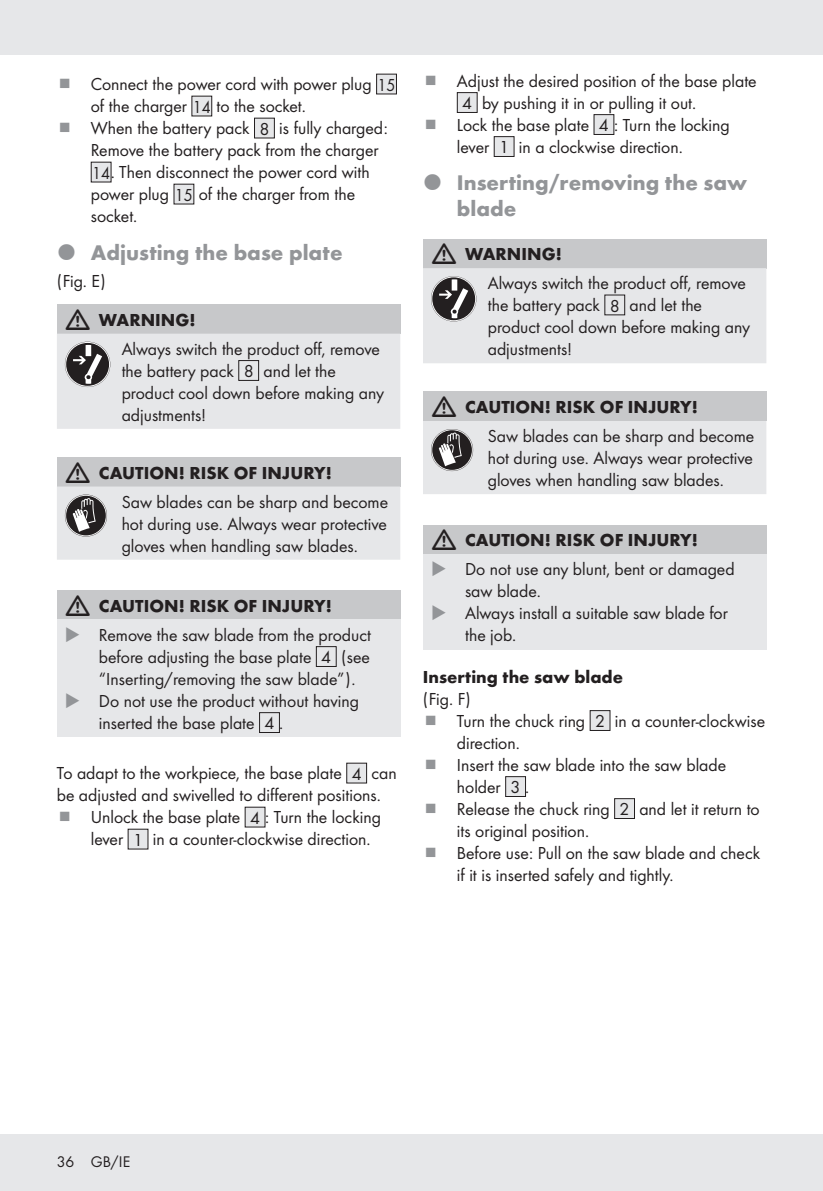
<style>
.page{position:relative;width:823px;height:1191px;background:#fff}
.page>*{position:absolute;margin:0;border:0;box-sizing:border-box;transform-origin:0 0}
.t1{font:700 22px/26px "Futura";color:#939598}
.Body{font:18px/22px "Futura Boo";color:#231f20}
.Headline-03{font:700 18px "Futura";color:#231f20}
.Body_SB{font:18px/22px "Futura Boo";color:#231f20}
.Boxed_Numbers__1_Dig{font:18px "Futura Boo";color:#231f20}
.Boxed_Numbers__2_Dig{font:18px "Futura Boo";color:#231f20;scale:.9 1}
.t2{font:16px "Futura Boo";color:#231f20}
.s1{color:#939598}
</style>
<div class="page">
<div style="left:0;top:1134px;width:822px;height:57px;background:#e6e7e9"></div>
<div style="left:0;top:0;width:822px;height:54px;background:#e6e7e9"></div>
<div style="left:376px;top:74px;width:20px;height:20px;background:#e6e7e9"></div>
<div style="left:192px;top:96px;width:20px;height:20px;background:#e6e7e9"></div>
<div style="left:254px;top:118px;width:20px;height:20px;background:#e6e7e9"></div>
<div style="left:91px;top:162px;width:20px;height:20px;background:#e6e7e9"></div>
<div style="left:91px;top:162px;width:20px;height:20px;border:1px solid #231f20"></div>
<div style="left:174px;top:184px;width:20px;height:20px;background:#e6e7e9"></div>
<div style="left:57px;top:304px;width:343px;height:30px;background:#c7c8ca"></div>
<div style="left:57px;top:457px;width:343px;height:29px;background:#c7c8ca"></div>
<div style="left:57px;top:590px;width:343px;height:30px;background:#c7c8ca"></div>
<div style="left:57px;top:620px;width:343px;height:117px;background:#e6e7e9"></div>
<div style="left:316px;top:646px;width:20px;height:21px;border:1px solid #231f20"></div>
<div style="left:259px;top:712px;width:21px;height:21px;border:1px solid #231f20"></div>
<div style="left:346px;top:763px;width:20px;height:20px;background:#e6e7e9"></div>
<div style="left:346px;top:762px;width:21px;height:21px;border:1px solid #231f20"></div>
<div style="left:245px;top:807px;width:20px;height:20px;background:#e6e7e9"></div>
<div style="left:128px;top:829px;width:20px;height:20px;background:#e6e7e9"></div>
<div style="left:457px;top:93px;width:20px;height:19px;background:#e6e7e9"></div>
<div style="left:456px;top:92px;width:21px;height:21px;border:1px solid #231f20"></div>
<div style="left:593px;top:115px;width:20px;height:19px;background:#e6e7e9"></div>
<div style="left:593px;top:114px;width:21px;height:21px;border:1px solid #231f20"></div>
<div style="left:494px;top:137px;width:19px;height:19px;background:#e6e7e9"></div>
<div style="left:493px;top:136px;width:21px;height:21px;border:1px solid #231f20"></div>
<div style="left:423px;top:239px;width:343px;height:29px;background:#c7c8ca"></div>
<div style="left:423px;top:392px;width:343px;height:29px;background:#c7c8ca"></div>
<div style="left:423px;top:525px;width:343px;height:29px;background:#c7c8ca"></div>
<div style="left:423px;top:554px;width:343px;height:95px;background:#e6e7e9"></div>
<div style="left:589px;top:710px;width:20px;height:20px;background:#e6e7e9"></div>
<div style="left:589px;top:710px;width:21px;height:21px;border:1px solid #231f20"></div>
<div style="left:505px;top:776px;width:20px;height:20px;background:#e6e7e9"></div>
<div style="left:505px;top:776px;width:20px;height:21px;border:1px solid #231f20"></div>
<div style="left:614px;top:798px;width:20px;height:20px;background:#e6e7e9"></div>
<div style="left:614px;top:798px;width:20px;height:21px;border:1px solid #231f20"></div>
<div style="left:57px;top:334px;width:343px;height:95px;background:#e6e7e9"></div>
<svg style="left:57px;top:486px;width:343px;height:73px"></svg>
<div style="left:423px;top:268px;width:343px;height:95px;background:#e6e7e9"></div>
<div style="left:423px;top:421px;width:343px;height:73px;background:#e6e7e9"></div>
<p class="Body" style="left:91px;top:72px;width:306px">Connect the power cord with power plug 15 of the charger 14 to the socket.</p>
<p class="Body" style="left:91px;top:116px;width:160px">When the battery pack</p>
<p class="Boxed_Numbers__1_Dig" style="left:259px;top:116px;width:11px">8</p>
<p class="Body" style="left:91px;top:116px;width:298px;text-indent:188px">is fully charged:<br>Remove the battery pack from the charger</p>
<p class="Boxed_Numbers__2_Dig" style="left:92px;top:160px;width:310px">14. Then disconnect the power cord with</p>
<p class="Body" style="left:91px;top:182px;width:266px">power plug 15 of the charger from the socket.</p>
<p class="t1" style="left:91px;top:238px;width:253px">Adjusting the base plate</p>
<p class="Body" style="left:57px;top:269px;width:50px">(Fig. E)</p>
<p class="Headline-03" style="left:99px;top:306px;width:98px">WARNING!</p>
<p class="Body" style="left:122px;top:337px;width:259px">Always switch the product off, remove the battery pack</p>
<p class="Body" style="left:122px;top:359px;width:264px;text-indent:142px">and let the product cool down before making any adjustments!</p>
<p class="Boxed_Numbers__1_Dig" style="left:243px;top:359px;width:11px">8</p>
<p class="Headline-03" style="left:99px;top:459px;width:234px">CAUTION! RISK OF INJURY!</p>
<p class="Body" style="left:122px;top:490px;width:268px;text-align:justify">Saw blades can be sharp and become hot during use. Always wear protective gloves when handling saw blades.</p>
<p class="Headline-03" style="left:99px;top:592px;width:234px">CAUTION! RISK OF INJURY!</p>
<p class="Body" style="left:99px;top:623px;width:273px;text-indent:-34px"><span class="s1">◆</span> Remove the saw blade from the product before adjusting the base plate</p>
<p class="Body" style="left:99px;top:645px;width:272px;text-indent:242px">(see “Inserting/removing the saw blade”).</p>
<p class="Body" style="left:99px;top:689px;width:261px;text-indent:-34px"><span class="s1">◆</span> Do not use the product without having inserted the base plate</p>
<p class="Boxed_Numbers__1_Dig" style="left:321px;top:644px;width:11px">4</p>
<p class="Boxed_Numbers__1_Dig" style="left:264px;top:710px;width:18px">4 .</p>
<p class="Body_SB" style="left:57px;top:761px;width:286px">To adapt to the workpiece, the base plate</p>
<p class="Boxed_Numbers__1_Dig" style="left:351px;top:761px;width:11px">4</p>
<p class="Body_SB" style="left:57px;top:761px;width:341px;text-indent:314px">can be adjusted and swivelled to different positions.</p>
<p class="Body" style="left:91px;top:805px;width:151px">Unlock the base plate</p>
<p class="Boxed_Numbers__1_Dig" style="left:250px;top:805px;width:132px">4 : Turn the locking</p>
<p class="Body" style="left:91px;top:827px;width:34px">lever</p>
<p class="Boxed_Numbers__1_Dig" style="left:133px;top:827px;width:11px">1</p>
<p class="Body" style="left:153px;top:827px;width:217px">in a counter-clockwise direction.</p>
<p class="Body" style="left:456px;top:69px;width:301px">Adjust the desired position of the base plate</p>
<p class="Boxed_Numbers__1_Dig" style="left:462px;top:91px;width:11px">4</p>
<p class="Body" style="left:482px;top:91px;width:213px">by pushing it in or pulling it out.</p>
<p class="Body" style="left:456px;top:113px;width:134px">Lock the base plate</p>
<p class="Boxed_Numbers__1_Dig" style="left:598px;top:112px;width:132px">4 : Turn the locking</p>
<p class="Body" style="left:456px;top:135px;width:34px">lever</p>
<p class="Boxed_Numbers__1_Dig" style="left:499px;top:135px;width:11px">1</p>
<p class="Body" style="left:518px;top:135px;width:163px">in a clockwise direction.</p>
<p class="t1" style="left:456px;top:168px;width:292px">Inserting/removing the saw blade</p>
<p class="Headline-03" style="left:465px;top:241px;width:98px">WARNING!</p>
<p class="Body" style="left:487px;top:271px;width:259px">Always switch the product off, remove the battery pack</p>
<p class="Body" style="left:487px;top:293px;width:264px;text-indent:142px">and let the product cool down before making any adjustments!</p>
<p class="Boxed_Numbers__1_Dig" style="left:609px;top:293px;width:11px">8</p>
<p class="Headline-03" style="left:465px;top:394px;width:234px">CAUTION! RISK OF INJURY!</p>
<p class="Body" style="left:487px;top:424px;width:268px;text-align:justify">Saw blades can be sharp and become hot during use. Always wear protective gloves when handling saw blades.</p>
<p class="Headline-03" style="left:465px;top:527px;width:234px">CAUTION! RISK OF INJURY!</p>
<p class="Body" style="left:465px;top:557px;width:271px;text-indent:-34px"><span class="s1">◆</span> Do not use any blunt, bent or damaged saw blade.</p>
<p class="Body" style="left:465px;top:601px;width:264px;text-indent:-34px"><span class="s1">◆</span> Always install a suitable saw blade for the job.</p>
<p class="Headline-03" style="left:422px;top:663px;width:202px">Inserting the saw blade</p>
<p class="Body" style="left:422px;top:687px;width:49px">(Fig. F)</p>
<p class="Body" style="left:456px;top:709px;width:130px">Turn the chuck ring</p>
<p class="Boxed_Numbers__1_Dig" style="left:594px;top:708px;width:11px">2</p>
<p class="Body" style="left:614px;top:709px;width:152px">in a counter-clockwise</p>
<p class="Body" style="left:456px;top:731px;width:62px">direction.</p>
<p class="Body" style="left:456px;top:753px;width:270px">Insert the saw blade into the saw blade holder</p>
<p class="Boxed_Numbers__1_Dig" style="left:510px;top:774px;width:18px">3 .</p>
<p class="Body" style="left:456px;top:797px;width:154px">Release the chuck ring</p>
<p class="Boxed_Numbers__1_Dig" style="left:619px;top:796px;width:11px">2</p>
<p class="Body" style="left:639px;top:797px;width:122px">and let it return to</p>
<p class="Body" style="left:456px;top:819px;width:131px">its original position.</p>
<p class="Body" style="left:456px;top:841px;width:304px">Before use: Pull on the saw blade and check if it is inserted safely and tightly.</p>
<p class="t2" style="left:57px;top:1150px;width:75px">36 GB/IE</p>
</div>
